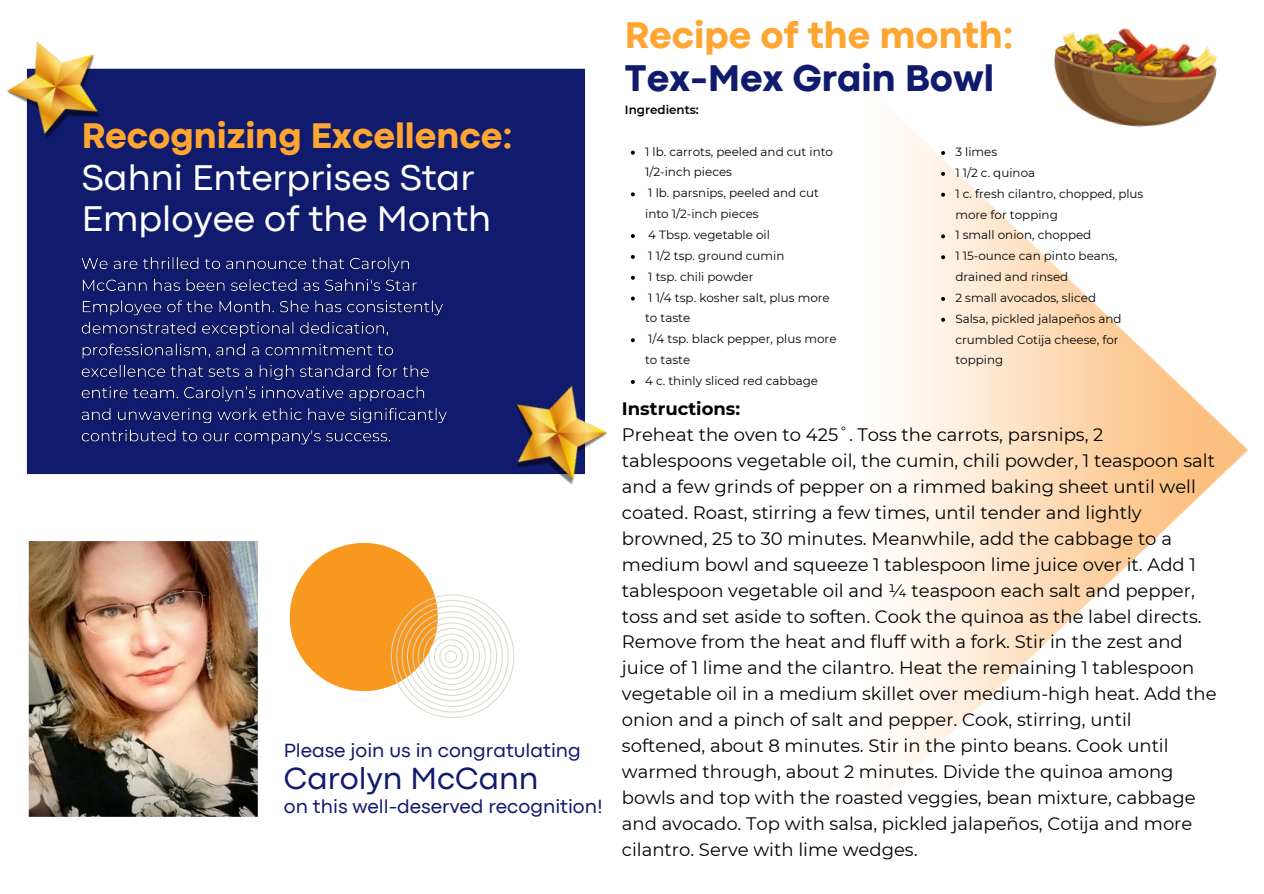
<style>
.page{position:relative;width:1264px;height:894px;background:#fff}
.page>*{position:absolute;margin:0;border:0;box-sizing:border-box;transform-origin:0 0}
.t1{font:800 38.85px/43.3px "Codec Pro";color:#ffa531}
.t2{font:37.2px/41.7px "Codec Pro";color:#fff}
.t3{font:31.95px "Codec Pro";color:#111b6e}
.t4{font:19.95px "Codec Pro";color:#111b6e}
.t5{font:18px/25.8px "Montserrat";color:#000}
.t6{font:11.85px/20.9px "Montserrat";color:#000}
.t7{font:600 11.85px "Montserrat";color:#000}
.s1{font-weight:800;color:#ffa531}
.s2{color:#111b6e}
.s3{font-weight:700}
</style>
<div class="page">
<img style="left:28px;top:541px;width:230px;height:276px">
<img style="left:900px;top:120px;width:347px;height:660px">
<svg style="left:290px;top:543px;width:224px;height:174px"></svg>
<img style="left:1048px;top:28px;width:171px;height:107px">
<div style="left:26px;top:68px;width:559px;height:407px;background:#111b6e"></div>
<img style="left:7px;top:41px;width:116px;height:110px">
<img style="left:76px;top:251px;width:377px;height:200px">
<img style="left:493px;top:370px;width:114px;height:115px">
<svg style="left:631px;top:151px;width:4px;height:4px"></svg>
<svg style="left:631px;top:192px;width:4px;height:4px"></svg>
<svg style="left:631px;top:234px;width:4px;height:4px"></svg>
<svg style="left:631px;top:255px;width:4px;height:4px"></svg>
<svg style="left:631px;top:276px;width:4px;height:3px"></svg>
<svg style="left:631px;top:296px;width:4px;height:4px"></svg>
<svg style="left:631px;top:338px;width:4px;height:4px"></svg>
<svg style="left:631px;top:380px;width:4px;height:4px"></svg>
<svg style="left:941px;top:151px;width:4px;height:4px"></svg>
<svg style="left:941px;top:172px;width:4px;height:4px"></svg>
<svg style="left:941px;top:193px;width:4px;height:4px"></svg>
<svg style="left:941px;top:234px;width:4px;height:4px"></svg>
<svg style="left:941px;top:255px;width:4px;height:4px"></svg>
<svg style="left:941px;top:297px;width:4px;height:4px"></svg>
<svg style="left:941px;top:318px;width:4px;height:3px"></svg>
<h3 class="t2" style="left:82px;top:118px;width:432px"><span class="s1">Recognizing Excellence:<br></span>Sahni Enterprises Star<br>Employee of the Month</h3>
<h1 class="t4" style="left:284px;top:743px;width:298px">Please join us in congratulating</h1>
<h1 class="t3" style="left:284px;top:766px;width:256px">Carolyn McCann</h1>
<h1 class="t4" style="left:284px;top:799px;width:320px">on this well-deserved recognition!</h1>
<p class="t1" style="left:625px;top:16px;width:390px">Recipe of the month:<br><span class="s2">Tex-Mex Grain Bowl</span></p>
<p class="t7" style="left:625px;top:102px;width:75px">Ingredients:</p>
<p class="t6" style="left:645px;top:141px;width:189px">1 lb. carrots, peeled and cut into<br>1/2-inch pieces</p>
<p class="t6" style="left:645px;top:182px;width:175px">1 lb. parsnips, peeled and cut into 1/2-inch pieces</p>
<p class="t6" style="left:648px;top:224px;width:123px">4 Tbsp. vegetable oil</p>
<p class="t6" style="left:648px;top:245px;width:138px">1 1/2 tsp. ground cumin</p>
<p class="t6" style="left:648px;top:266px;width:107px">1 tsp. chili powder</p>
<p class="t6" style="left:645px;top:287px;width:186px">1 1/4 tsp. kosher salt, plus more to taste</p>
<p class="t6" style="left:645px;top:328px;width:193px">1/4 tsp. black pepper, plus more to taste</p>
<p class="t6" style="left:645px;top:370px;width:174px">4 c. thinly sliced red cabbage</p>
<h5 class="t5" style="left:622px;top:396px;width:596px"><span class="s3">Instructions:<br></span>Preheat the oven to 425˚. Toss the carrots, parsnips, 2 tablespoons vegetable oil, the cumin, chili powder, 1 teaspoon salt and a few grinds of pepper on a rimmed baking sheet until well coated. Roast, stirring a few times, until tender and lightly browned, 25 to 30 minutes. Meanwhile, add the cabbage to a medium bowl and squeeze 1 tablespoon lime juice over it. Add 1 tablespoon vegetable oil and ¼ teaspoon each salt and pepper, toss and set aside to soften. Cook the quinoa as the label directs.<br>Remove from the heat and fluff with a fork. Stir in the zest and juice of 1 lime and the cilantro. Heat the remaining 1 tablespoon vegetable oil in a medium skillet over medium-high heat. Add the onion and a pinch of salt and pepper. Cook, stirring, until softened, about 8 minutes. Stir in the pinto beans. Cook until warmed through, about 2 minutes. Divide the quinoa among bowls and top with the roasted veggies, bean mixture, cabbage and avocado. Top with salsa, pickled jalapeños, Cotija and more cilantro. Serve with lime wedges.</h5>
<p class="t6" style="left:955px;top:141px;width:43px">3 limes</p>
<p class="t6" style="left:955px;top:162px;width:81px">1 1/2 c. quinoa</p>
<p class="t6" style="left:955px;top:183px;width:189px">1 c. fresh cilantro, chopped, plus more for topping</p>
<p class="t6" style="left:955px;top:224px;width:137px">1 small onion, chopped</p>
<p class="t6" style="left:955px;top:245px;width:163px">1 15-ounce can pinto beans, drained and rinsed</p>
<p class="t6" style="left:955px;top:287px;width:142px">2 small avocados, sliced</p>
<p class="t6" style="left:955px;top:308px;width:168px">Salsa, pickled jalapeños and crumbled Cotija cheese, for topping</p>
</div>
